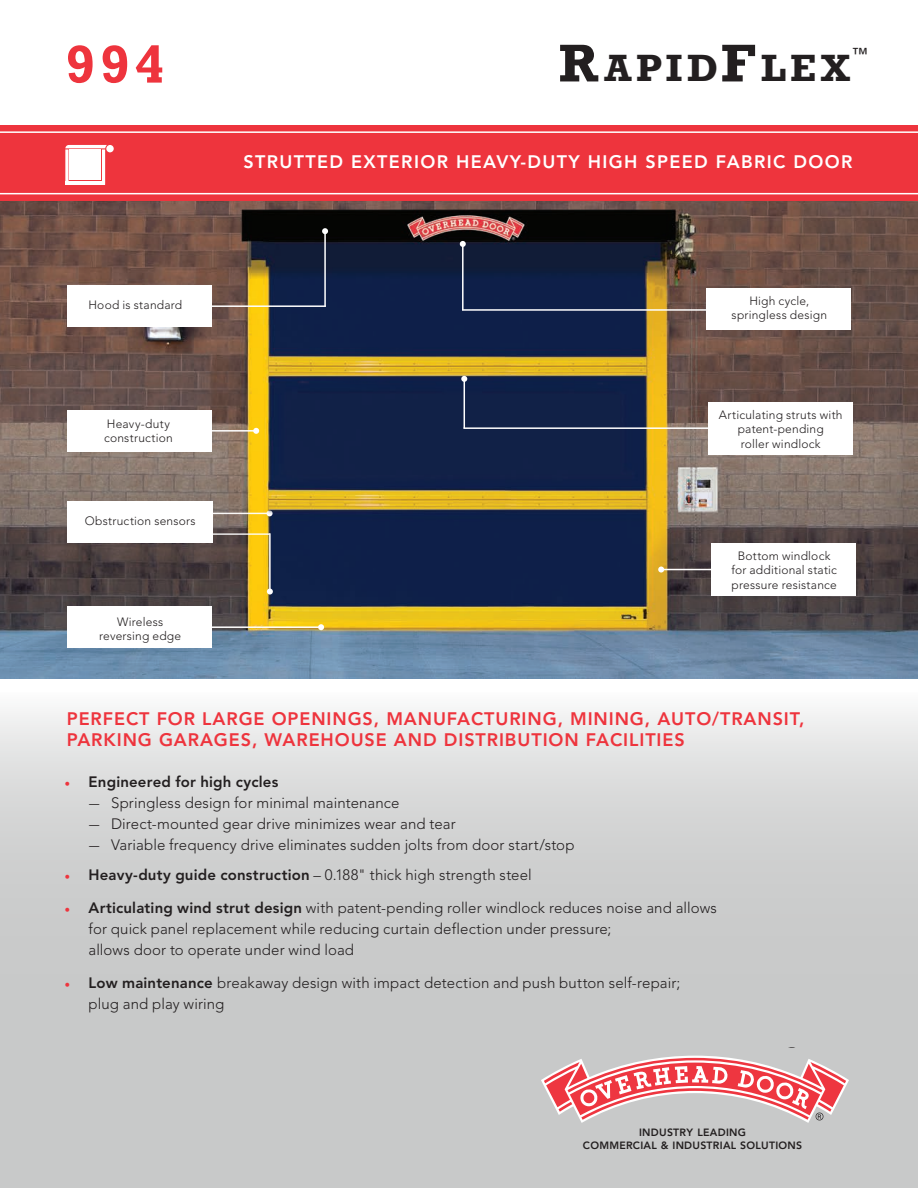
<style>
.page{position:relative;width:918px;height:1188px;background:#fff}
.page>*{position:absolute;margin:0;border:0;box-sizing:border-box;transform-origin:0 0}
.t1{font:700 54px "Rockwell";color:#ee343d}
.t2{font:700 39px "Rockwell";letter-spacing:.11em;color:#231f20}
.t3{font:800 18px/21.6px "Avenir LT Std";letter-spacing:.05em;color:#ee343d}
.t4{font:800 18px "Avenir LT Std";letter-spacing:.075em;color:#fff}
.t5{font:500 15.75px "Avenir LT Std";color:#231f20}
.t6{font:300 15px/21px "Avenir LT Std";letter-spacing:.005em;color:#231f20}
.t7{font:800 15px "Avenir LT Std";letter-spacing:.01em;color:#231f20}
.t8{font:300 12px/14.4px "Avenir LT Std";letter-spacing:.015em;color:#231f20;text-align:center}
.t9{font:800 10.5px/13.5px "Avenir LT Std";letter-spacing:.025em;color:#231f20;text-align:center}
.s1{font-size:54px}
.s2{font-family:"Minion Pro";font-weight:400;color:#ee343d}
.s3{font-family:"Minion Pro";font-weight:400}
.s4{font-weight:800}
</style>
<div class="page">
<img style="left:0;top:201px;width:918px;height:477px">
<svg style="left:0;top:711px;width:918px;height:477px;background:#cfd0d0"></svg>
<svg style="left:541px;top:1056px;width:308px;height:67px"></svg>
<div style="left:0;top:125px;width:918px;height:76px;background:#ee343d"></div>
<hr style="left:0;top:193px;width:918px;height:1px;background:#fff">
<hr style="left:0;top:131px;width:918px;height:2px;background:#fff">
<hr style="left:65px;top:181px;width:40px;height:4px;background:#fff">
<div style="left:69px;top:149px;width:32px;height:31px;background:#fff"></div>
<svg style="left:65px;top:149px;width:4px;height:32px"></svg>
<hr style="left:102px;top:149px;width:3px;height:36px;background:#fff">
<svg style="left:65px;top:145px;width:42px;height:3px"></svg>
<div style="left:106px;top:145px;width:8px;height:7px;background:#fff;border-radius:50%"></div>
<div style="left:67px;top:410px;width:145px;height:42px;background:#fff"></div>
<hr style="left:175px;top:430px;width:81px;height:2px;background:#fff">
<svg style="left:253px;top:428px;width:6px;height:6px"></svg>
<div style="left:706px;top:289px;width:145px;height:41px;background:#fff"></div>
<hr style="left:462px;top:309px;width:252px;height:2px;background:#fff">
<hr style="left:462px;top:244px;width:2px;height:66px;background:#fff">
<svg style="left:460px;top:241px;width:6px;height:6px"></svg>
<div style="left:708px;top:403px;width:145px;height:52px;background:#fff"></div>
<div style="left:67px;top:606px;width:145px;height:42px;background:#fff"></div>
<hr style="left:177px;top:626px;width:144px;height:2px;background:#fff">
<svg style="left:318px;top:624px;width:6px;height:6px"></svg>
<div style="left:68px;top:285px;width:144px;height:42px;background:#fff"></div>
<hr style="left:178px;top:305px;width:148px;height:2px;background:#fff">
<hr style="left:324px;top:231px;width:2px;height:75px;background:#fff">
<svg style="left:322px;top:228px;width:6px;height:6px"></svg>
<div style="left:711px;top:544px;width:145px;height:52px;background:#fff"></div>
<hr style="left:661px;top:569px;width:56px;height:1px;background:#fff">
<svg style="left:658px;top:567px;width:6px;height:6px"></svg>
<hr style="left:464px;top:427px;width:251px;height:2px;background:#fff">
<hr style="left:464px;top:379px;width:1px;height:49px;background:#fff">
<svg style="left:461px;top:376px;width:6px;height:6px"></svg>
<div style="left:68px;top:502px;width:145px;height:41px;background:#fff"></div>
<hr style="left:211px;top:513px;width:59px;height:1px;background:#fff">
<svg style="left:267px;top:510px;width:6px;height:6px"></svg>
<hr style="left:269px;top:533px;width:2px;height:59px;background:#fff">
<svg style="left:267px;top:589px;width:6px;height:6px"></svg>
<hr style="left:211px;top:533px;width:59px;height:2px;background:#fff">
<h1 class="t1" style="left:66px;top:32px;width:100px">994</h1>
<h2 class="t2" style="left:559px;top:45px;width:292px"><span class="s1">R</span>APID<span class="s1">F</span>LEX</h2>
<p class="t5" style="left:853px;top:44px;width:17px">™</p>
<p class="t4" style="left:243px;top:151px;width:611px">STRUTTED EXTERIOR HEAVY-DUTY HIGH SPEED FABRIC DOOR</p>
<p class="t8" style="left:88px;top:298px;width:95px">Hood is standard</p>
<p class="t8" style="left:104px;top:417px;width:70px;text-align:left">Heavy-duty construction</p>
<p class="t8" style="left:85px;top:514px;width:112px">Obstruction sensors</p>
<p class="t8" style="left:99px;top:615px;width:84px">Wireless reversing edge</p>
<p class="t8" style="left:732px;top:294px;width:97px">High cycle, springless design</p>
<p class="t8" style="left:719px;top:408px;width:125px">Articulating struts with patent-pending<br>roller windlock</p>
<p class="t8" style="left:731px;top:549px;width:107px">Bottom windlock for additional static pressure resistance</p>
<p class="t3" style="left:67px;top:708px;width:739px">PERFECT FOR LARGE OPENINGS, MANUFACTURING, MINING, AUTO/TRANSIT,<br>PARKING GARAGES, WAREHOUSE AND DISTRIBUTION FACILITIES</p>
<p class="t7" style="left:65px;top:773px;width:215px"><span class="s2">•</span> Engineered for high cycles</p>
<p class="t6" style="left:89px;top:792px;width:312px"><span class="s3">-</span> Springless design for minimal maintenance</p>
<p class="t6" style="left:89px;top:813px;width:369px"><span class="s3">-</span> Direct-mounted gear drive minimizes wear and tear</p>
<p class="t6" style="left:89px;top:834px;width:487px"><span class="s3">-</span> Variable frequency drive eliminates sudden jolts from door start/stop</p>
<p class="t6" style="left:65px;top:864px;width:469px"><span class="s2">•</span> <span class="s4">Heavy-duty guide construction</span> – 0.188" thick high strength steel</p>
<p class="t6" style="left:89px;top:897px;width:630px;text-indent:-24px"><span class="s2">•</span> <span class="s4">Articulating wind strut design</span> with patent-pending roller windlock reduces noise and allows for quick panel replacement while reducing curtain deflection under pressure;<br>allows door to operate under wind load</p>
<p class="t6" style="left:89px;top:972px;width:593px;text-indent:-24px"><span class="s2">•</span> <span class="s4">Low maintenance</span> breakaway design with impact detection and push button self-repair; plug and play wiring</p>
<p class="t9" style="left:583px;top:1125px;width:221px">INDUSTRY LEADING<br>COMMERCIAL &amp; INDUSTRIAL SOLUTIONS</p>
</div>
